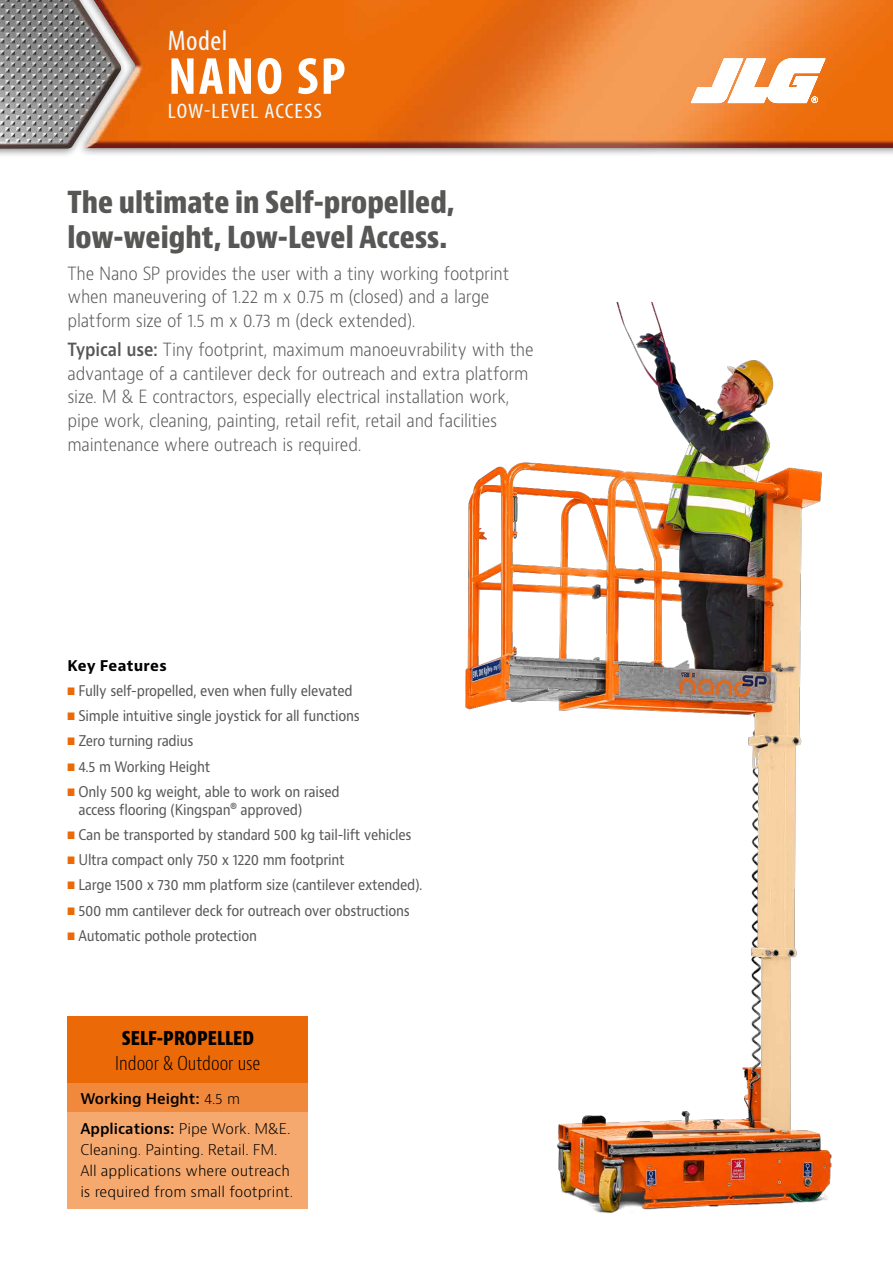
<style>
.page{position:relative;width:893px;height:1263px;background:#fff}
.page>*{position:absolute;margin:0;border:0;box-sizing:border-box;transform-origin:0 0}
.t1{font:700 condensed 52.5px "Myriad Pro";letter-spacing:.035em;color:#fff;scale:1.05 1}
.t2{font:800 condensed 29.55px/35.4px "Bernino Sans";color:#575756}
.t3{font:condensed 28.5px "Myriad Pro";letter-spacing:.015em;color:#f0fbff;scale:1.05 1}
.t4{font:condensed 21px "Myriad Pro";letter-spacing:.04em;color:#f0fbff;scale:1.12 1}
.t5{font:300 condensed 18.6px "Bernino Sans";color:#000}
.t6{font:800 condensed 18.6px "Bernino Sans";color:#000}
.t7{font:300 17.7px/23.5px "Bernino Sans";letter-spacing:-.015em;color:#575756;scale:.9 1}
.t8{font:300 14.55px/20.7px "Bernino Sans";color:#000}
.t9{font:600 14.55px "Bernino Sans";color:#000}
.t10{font:14.4px/18px "Bernino Sans";letter-spacing:-.02em;color:#575756;scale:.9 1}
.t11{font:700 14.4px "Bernino Sans";letter-spacing:.015em;color:#000}
.s1{font-weight:600}
.s2{color:#ec6907}
.s3{font-weight:300}
</style>
<div class="page">
<div style="left:77px;top:0;width:816px;height:157px;background:#000;opacity:.5"></div>
<img style="left:128px;top:0;width:765px;height:148px">
<div style="left:0;top:0;width:128px;height:158px;background:#000;opacity:.5"></div>
<img style="left:0;top:0;width:121px;height:149px">
<svg style="left:691px;top:59px;width:134px;height:44px"></svg>
<img style="left:465px;top:303px;width:367px;height:911px">
<div style="left:68px;top:1017px;width:240px;height:66px;background:#ec6907"></div>
<div style="left:68px;top:1083px;width:240px;height:30px;background:#f1893d"></div>
<div style="left:68px;top:1113px;width:240px;height:96px;background:#f6a96e"></div>
<h3 class="t3" style="left:168px;top:24px;width:58px">Model</h3>
<h1 class="t1" style="left:168px;top:43px;width:170px">NANO SP</h1>
<h3 class="t4" style="left:168px;top:98px;width:139px">LOW-LEVEL ACCESS</h3>
<h2 class="t2" style="left:68px;top:185px;width:389px">The ultimate in Self-propelled, low-weight, Low-Level Access.</h2>
<p class="t7" style="left:68px;top:262px;width:492px">The Nano SP provides the user with a tiny working footprint when maneuvering of 1.22 m x 0.75 m (closed) and a large platform size of 1.5 m x 0.73 m (deck extended).</p>
<p class="t7" style="left:68px;top:338px;width:519px"><span class="s1">Typical use:</span> Tiny footprint, maximum manoeuvrability with the advantage of a cantilever deck for outreach and extra platform size. M &amp; E contractors, especially electrical installation work, pipe work, cleaning, painting, retail refit, retail and facilities maintenance where outreach is required.</p>
<p class="t11" style="left:68px;top:656px;width:101px">Key Features</p>
<p class="t10" style="left:68px;top:682px;width:318px"><span class="s2">■</span> Fully self-propelled, even when fully elevated</p>
<p class="t10" style="left:68px;top:707px;width:326px"><span class="s2">■</span> Simple intuitive single joystick for all functions</p>
<p class="t10" style="left:68px;top:732px;width:142px"><span class="s2">■</span> Zero turning radius</p>
<p class="t10" style="left:68px;top:758px;width:160px"><span class="s2">■</span> 4.5 m Working Height</p>
<p class="t10" style="left:78px;top:783px;width:292px;text-indent:-11px"><span class="s2">■</span> Only 500 kg weight, able to work on raised access flooring (Kingspan® approved)</p>
<p class="t10" style="left:68px;top:826px;width:384px"><span class="s2">■</span> Can be transported by standard 500 kg tail-lift vehicles</p>
<p class="t10" style="left:68px;top:851px;width:310px"><span class="s2">■</span> Ultra compact only 750 x 1220 mm footprint</p>
<p class="t10" style="left:68px;top:876px;width:396px"><span class="s2">■</span> Large 1500 x 730 mm platform size (cantilever extended).</p>
<p class="t10" style="left:68px;top:902px;width:382px"><span class="s2">■</span> 500 mm cantilever deck for outreach over obstructions</p>
<p class="t10" style="left:68px;top:927px;width:212px"><span class="s2">■</span> Automatic pothole protection</p>
<p class="t6" style="left:122px;top:1027px;width:134px">SELF-PROPELLED</p>
<p class="t5" style="left:115px;top:1052px;width:147px">Indoor &amp; Outdoor use</p>
<p class="t9" style="left:80px;top:1089px;width:161px">Working Height: <span class="s3">4.5 m</span></p>
<p class="t8" style="left:80px;top:1119px;width:214px"><span class="s1">Applications:</span> Pipe Work. M&amp;E.<br>Cleaning. Painting. Retail. FM.<br>All applications where outreach is required from small footprint.</p>
</div>
